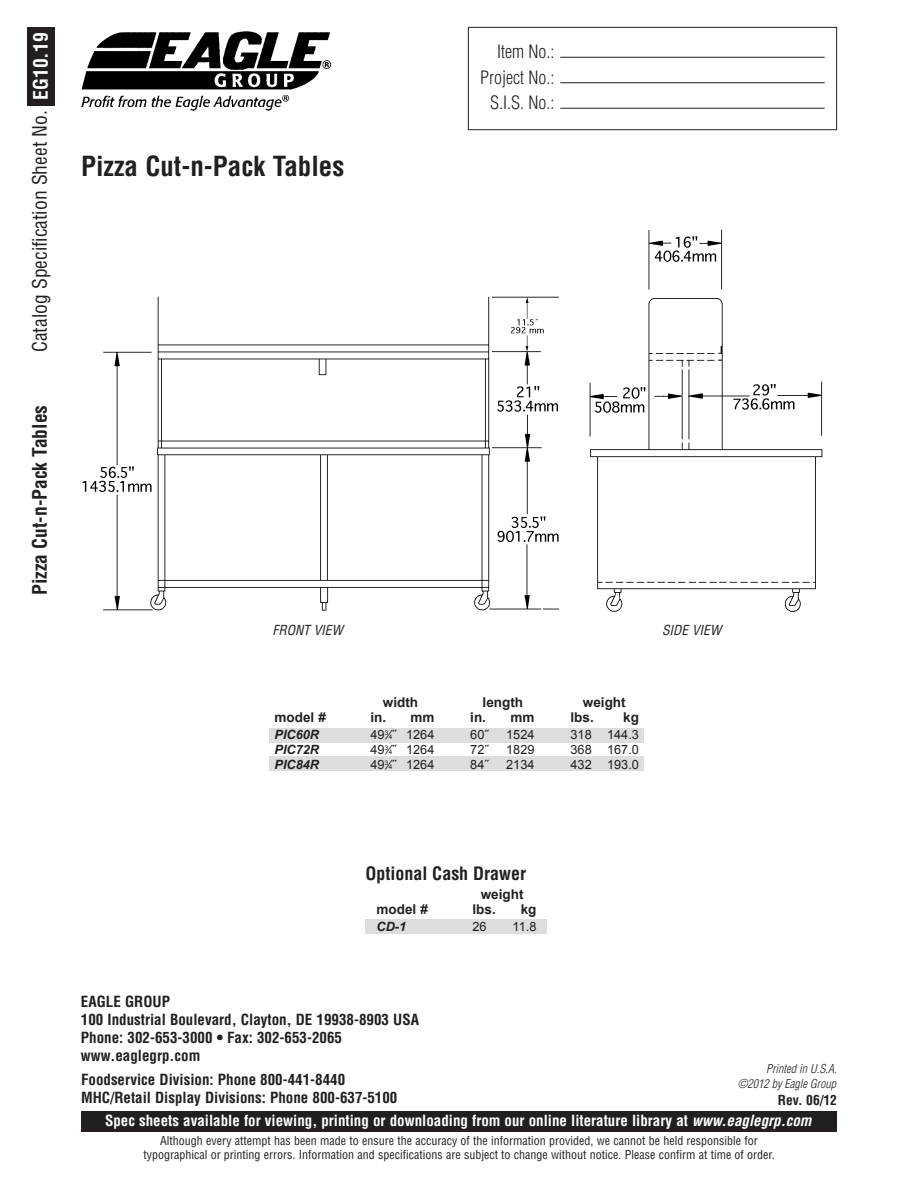
<style>
.page{position:relative;width:918px;height:1188px;background:#fff}
.page>*{position:absolute;margin:0;border:0;box-sizing:border-box;transform-origin:0 0}
.t1{font:700 condensed 27px "Helvetica";color:#231f20}
.t2{font:condensed 19.5px "Helvetica";color:#231f20}
.t3{font:700 condensed 19.5px "Helvetica";color:#231f20}
.t4{font:300 condensed 18px/25.5px "Helvetica";color:#231f20;text-align:right}
.t5{font:700 condensed 18px "Helvetica";color:#231f20}
.t6{font:700 condensed 15px/18px "Helvetica";color:#231f20}
.t7{font:700 condensed 15px "Helvetica";color:#fff}
.t8{font:700 13.5px "Arial";color:#231f20}
.t9{font:italic condensed 13.5px "Helvetica";color:#231f20}
.t10{font:700 condensed 13.5px "Helvetica";color:#231f20}
.t11{font:12.75px "Arial";color:#231f20}
.t12{font:italic 700 12.75px "Arial";color:#231f20}
.t13{font:condensed 12px/13.5px "Helvetica";color:#231f20;text-align:center}
.t14{font:italic 300 condensed 12px "Helvetica";color:#231f20}
.s1{font-weight:700;color:#fff}
.s2{font-size:6.3px}
.s3{font-style:italic}
</style>
<div class="page">
<div style="left:269px;top:728px;width:374px;height:15px;background:#dcdddf"></div>
<div style="left:269px;top:757px;width:374px;height:14px;background:#dcdddf"></div>
<div style="left:81px;top:1111px;width:756px;height:21px;background:#231f20"></div>
<img style="left:81px;top:31px;width:250px;height:79px">
<div style="left:27px;top:27px;width:28px;height:78px;background:#231f20"></div>
<div style="left:468px;top:27px;width:369px;height:103px;border:1px solid #231f20"></div>
<hr style="left:560px;top:82px;width:265px;height:1px;background:#231f20">
<hr style="left:560px;top:57px;width:265px;height:1px;background:#231f20">
<hr style="left:560px;top:108px;width:265px;height:1px;background:#231f20">
<div style="left:365px;top:919px;width:182px;height:15px;background:#dcdddf"></div>
<img style="left:82px;top:296px;width:476px;height:315px">
<img style="left:589px;top:229px;width:234px;height:383px">
<h2 class="t2" style="left:28px;top:352px;width:321px;rotate:-90deg">Catalog Specification Sheet No. <span class="s1">EG10.19</span></h2>
<h2 class="t3" style="left:28px;top:595px;width:192px;rotate:-90deg">Pizza Cut-n-Pack Tables</h2>
<h1 class="t1" style="left:81px;top:149px;width:265px">Pizza Cut-n-Pack Tables</h1>
<h3 class="t4" style="left:480px;top:39px;width:76px">Item No.:<br>Project No.:<br>S.I.S. No.:</h3>
<p class="t9" style="left:273px;top:621px;width:72px">FRONT VIEW</p>
<p class="t9" style="left:662px;top:621px;width:61px">SIDE VIEW</p>
<p class="t8" style="left:383px;top:693px;width:37px">width</p>
<p class="t8" style="left:483px;top:693px;width:42px">length</p>
<p class="t8" style="left:583px;top:693px;width:44px">weight</p>
<p class="t8" style="left:275px;top:708px;width:53px">model #</p>
<p class="t8" style="left:371px;top:708px;width:66px">in. mm</p>
<p class="t8" style="left:470px;top:708px;width:66px">in. mm</p>
<p class="t8" style="left:571px;top:708px;width:25px">lbs.</p>
<p class="t8" style="left:623px;top:708px;width:17px">kg</p>
<p class="t12" style="left:275px;top:727px;width:46px">PIC60R</p>
<p class="t11" style="left:371px;top:726px;width:66px">49<sup>3</sup>⁄<span class="s2">4</span>˝ 1264</p>
<p class="t11" style="left:470px;top:726px;width:20px">60˝</p>
<p class="t11" style="left:506px;top:726px;width:30px">1524</p>
<p class="t11" style="left:571px;top:726px;width:70px">318 144.3</p>
<p class="t12" style="left:275px;top:742px;width:46px">PIC72R</p>
<p class="t11" style="left:371px;top:741px;width:66px">49<sup>3</sup>⁄<span class="s2">4</span>˝ 1264</p>
<p class="t11" style="left:470px;top:741px;width:20px">72˝</p>
<p class="t11" style="left:506px;top:741px;width:30px">1829</p>
<p class="t11" style="left:571px;top:741px;width:70px">368 167.0</p>
<p class="t12" style="left:275px;top:757px;width:46px">PIC84R</p>
<p class="t11" style="left:371px;top:756px;width:66px">49<sup>3</sup>⁄<span class="s2">4</span>˝ 1264</p>
<p class="t11" style="left:470px;top:756px;width:20px">84˝</p>
<p class="t11" style="left:506px;top:756px;width:30px">2134</p>
<p class="t11" style="left:571px;top:756px;width:70px">432 193.0</p>
<h3 class="t5" style="left:365px;top:863px;width:162px">Optional Cash Drawer</h3>
<p class="t8" style="left:481px;top:885px;width:44px">weight</p>
<p class="t8" style="left:377px;top:900px;width:53px">model #</p>
<p class="t8" style="left:473px;top:900px;width:25px">lbs.</p>
<p class="t8" style="left:521px;top:900px;width:17px">kg</p>
<p class="t12" style="left:377px;top:918px;width:31px">CD-1</p>
<p class="t11" style="left:473px;top:918px;width:16px">26</p>
<p class="t11" style="left:513px;top:918px;width:25px">11.8</p>
<p class="t6" style="left:81px;top:993px;width:340px">EAGLE GROUP<br>100 Industrial Boulevard, Clayton, DE 19938-8903 USA<br>Phone: 302-653-3000 • Fax: 302-653-2065 www.eaglegrp.com</p>
<p class="t14" style="left:766px;top:1062px;width:72px">Printed in U.S.A.</p>
<p class="t6" style="left:81px;top:1070px;width:266px">Foodservice Division: Phone 800-441-8440</p>
<p class="t14" style="left:738px;top:1077px;width:100px">©2012 by Eagle Group</p>
<p class="t6" style="left:81px;top:1088px;width:318px">MHC/Retail Display Divisions: Phone 800-637-5100</p>
<p class="t10" style="left:778px;top:1092px;width:61px">Rev. 06/12</p>
<p class="t7" style="left:105px;top:1112px;width:708px">Spec sheets available for viewing, printing or downloading from our online literature library at <span class="s3">www.eaglegrp.com</span></p>
<p class="t13" style="left:143px;top:1134px;width:633px">Although every attempt has been made to ensure the accuracy of the information provided, we cannot be held responsible for typographical or printing errors. Information and specifications are subject to change without notice. Please confirm at time of order.</p>
</div>
